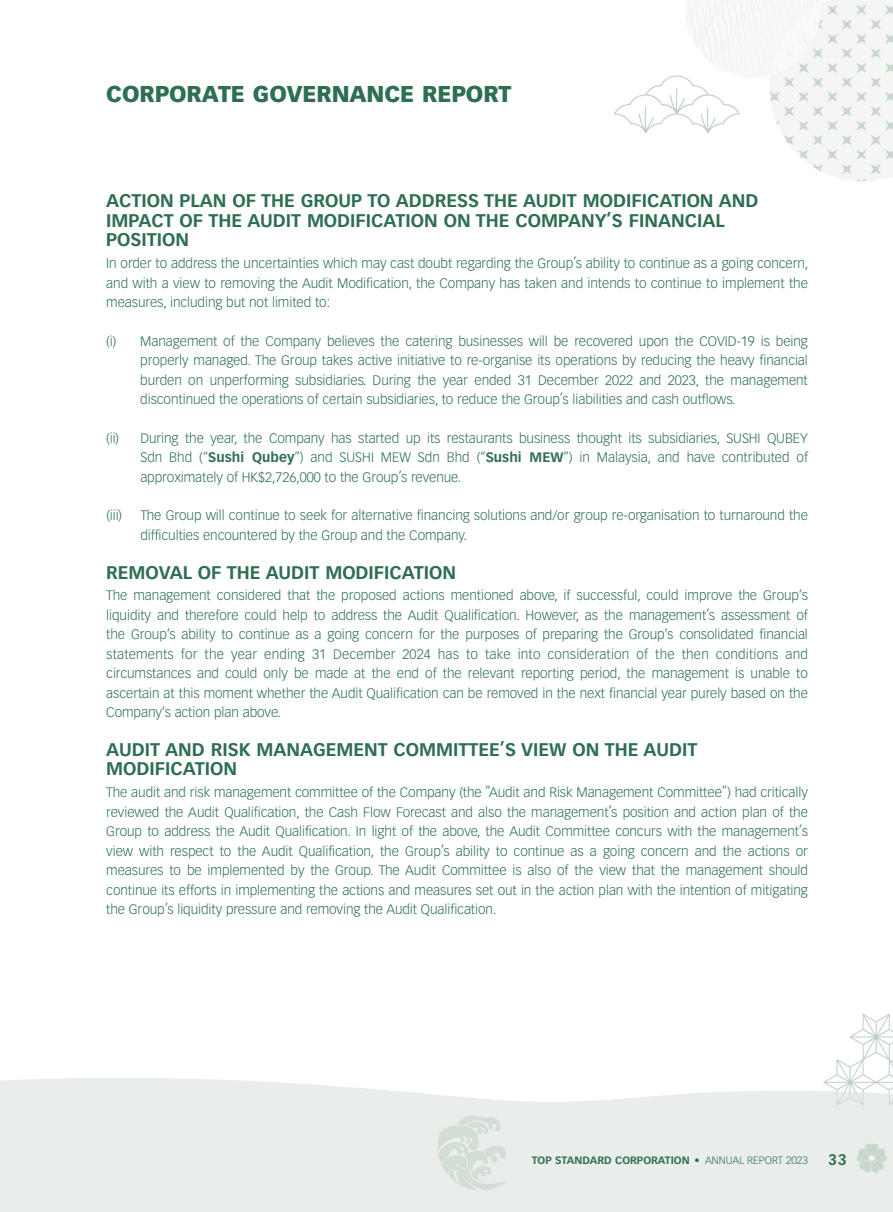
<style>
.page{position:relative;width:893px;height:1212px;background:#fff}
.page>*{position:absolute;margin:0;border:0;box-sizing:border-box;transform-origin:0 0}
.t1{font:900 22.5px "Vectora LT Std";letter-spacing:-.005em;color:#2f6f51}
.t2{font:700 18px/19.5px "Vectora LT Std";color:#2f6f51}
.t3{font:700 15px "Vectora LT Std";color:#2f6f51}
.t4{font:300 13.5px/19.5px "Vectora LT Std";letter-spacing:-.005em;color:#2f6f51;text-align:justify}
.t5{font:700 10.5px "Vectora LT Std";color:#2f6f51}
.s1{font-weight:700}
.s2{font-weight:300}
</style>
<div class="page">
<img style="left:0;top:0;width:893px;height:1212px">
<h1 class="t1" style="left:106px;top:80px;width:407px">CORPORATE GOVERNANCE REPORT</h1>
<h2 class="t2" style="left:106px;top:191px;width:654px">ACTION PLAN OF THE GROUP TO ADDRESS THE AUDIT MODIFICATION AND<br>IMPACT OF THE AUDIT MODIFICATION ON THE COMPANY’S FINANCIAL<br>POSITION</h2>
<p class="t4" style="left:106px;top:254px;width:704px">In order to address the uncertainties which may cast doubt regarding the Group’s ability to continue as a going concern, and with a view to removing the Audit Modification, the Company has taken and intends to continue to implement the measures, including but not limited to:</p>
<p class="t4" style="left:140px;top:331px;width:669px;text-indent:-34px">(i) Management of the Company believes the catering businesses will be recovered upon the COVID-19 is being properly managed. The Group takes active initiative to re-organise its operations by reducing the heavy financial burden on unperforming subsidiaries. During the year ended 31 December 2022 and 2023, the management discontinued the operations of certain subsidiaries, to reduce the Group’s liabilities and cash outflows.</p>
<p class="t4" style="left:106px;top:428px;width:14px">(ii)</p>
<p class="t4" style="left:140px;top:428px;width:669px">During the year, the Company has started up its restaurants business thought its subsidiaries, SUSHI QUBEY Sdn Bhd (“<span class="s1">Sushi Qubey</span>”) and SUSHI MEW Sdn Bhd (“<span class="s1">Sushi MEW</span>”) in Malaysia, and have contributed of approximately of HK$2,726,000 to the Group’s revenue.</p>
<p class="t4" style="left:106px;top:506px;width:17px">(iii)</p>
<p class="t4" style="left:140px;top:506px;width:669px">The Group will continue to seek for alternative financing solutions and/or group re-organisation to turnaround the difficulties encountered by the Group and the Company.</p>
<h2 class="t2" style="left:106px;top:562px;width:351px">REMOVAL OF THE AUDIT MODIFICATION</h2>
<p class="t4" style="left:106px;top:586px;width:703px">The management considered that the proposed actions mentioned above, if successful, could improve the Group’s liquidity and therefore could help to address the Audit Qualification. However, as the management’s assessment of the Group’s ability to continue as a going concern for the purposes of preparing the Group’s consolidated financial statements for the year ending 31 December 2024 has to take into consideration of the then conditions and circumstances and could only be made at the end of the relevant reporting period, the management is unable to ascertain at this moment whether the Audit Qualification can be removed in the next financial year purely based on the Company’s action plan above.</p>
<h2 class="t2" style="left:106px;top:740px;width:592px">AUDIT AND RISK MANAGEMENT COMMITTEE’S VIEW ON THE AUDIT<br>MODIFICATION</h2>
<p class="t4" style="left:106px;top:783px;width:703px">The audit and risk management committee of the Company (the “Audit and Risk Management Committee”) had critically reviewed the Audit Qualification, the Cash Flow Forecast and also the management’s position and action plan of the Group to address the Audit Qualification. In light of the above, the Audit Committee concurs with the management’s view with respect to the Audit Qualification, the Group’s ability to continue as a going concern and the actions or measures to be implemented by the Group. The Audit Committee is also of the view that the management should continue its efforts in implementing the actions and measures set out in the action plan with the intention of mitigating the Group’s liquidity pressure and removing the Audit Qualification.</p>
<p class="t5" style="left:532px;top:1154px;width:277px">TOP STANDARD CORPORATION <span class="s2">• ANNUAL REPORT 2023</span></p>
<p class="t3" style="left:828px;top:1150px;width:20px">33</p>
</div>
